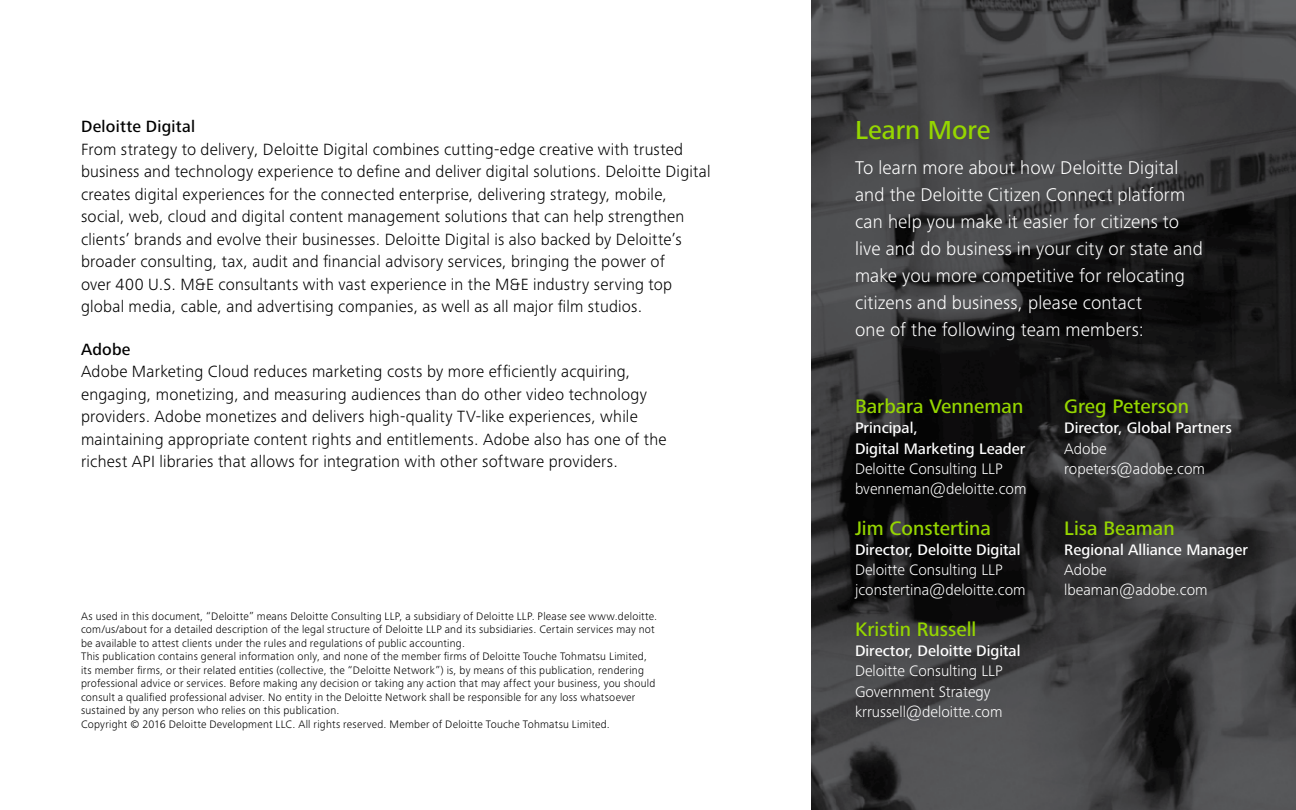
<style>
.page{position:relative;width:1296px;height:810px;background:#fff}
.page>*{position:absolute;margin:0;border:0;box-sizing:border-box;transform-origin:0 0}
.t1{font:500 27px "Frutiger Next Pro";color:#95d600}
.t2{font:500 20.25px "Frutiger Next Pro";color:#95d600}
.t3{font:300 19.12px/27px "Frutiger Next Pro";letter-spacing:.01em;color:#fff}
.t4{font:300 16.88px/22.5px "Frutiger Next Pro";letter-spacing:.015em;color:#000}
.t5{font:500 16.88px "Frutiger Next Pro";letter-spacing:.015em;color:#000}
.t6{font:300 15.75px/20.2px "Frutiger Next Pro";color:#fff}
.t7{font:500 15.75px/20.2px "Frutiger Next Pro";color:#fff}
.t8{font:300 11.25px/13.5px "Frutiger Next Pro";letter-spacing:.02em;color:#000}
</style>
<div class="page">
<img style="left:812px;top:0;width:484px;height:810px">
<p class="t5" style="left:81px;top:117px;width:116px">Deloitte Digital</p>
<p class="t4" style="left:81px;top:138px;width:631px">From strategy to delivery, Deloitte Digital combines cutting-edge creative with trusted business and technology experience to define and deliver digital solutions. Deloitte Digital creates digital experiences for the connected enterprise, delivering strategy, mobile, social, web, cloud and digital content management solutions that can help strengthen clients’ brands and evolve their businesses. Deloitte Digital is also backed by Deloitte’s broader consulting, tax, audit and financial advisory services, bringing the power of<br>over 400 U.S. M&amp;E consultants with vast experience in the M&amp;E industry serving top global media, cable, and advertising companies, as well as all major film studios.</p>
<p class="t5" style="left:81px;top:339px;width:51px">Adobe</p>
<p class="t4" style="left:81px;top:360px;width:587px">Adobe Marketing Cloud reduces marketing costs by more efficiently acquiring, engaging, monetizing, and measuring audiences than do other video technology providers. Adobe monetizes and delivers high-quality TV-like experiences, while maintaining appropriate content rights and entitlements. Adobe also has one of the richest API libraries that allows for integration with other software providers.</p>
<p class="t8" style="left:81px;top:609px;width:578px">As used in this document, “Deloitte” means Deloitte Consulting LLP, a subsidiary of Deloitte LLP. Please see www.deloitte. com/us/about for a detailed description of the legal structure of Deloitte LLP and its subsidiaries. Certain services may not be available to attest clients under the rules and regulations of public accounting.<br>This publication contains general information only, and none of the member firms of Deloitte Touche Tohmatsu Limited, its member firms, or their related entities (collective, the “Deloitte Network”) is, by means of this publication, rendering professional advice or services. Before making any decision or taking any action that may affect your business, you should consult a qualified professional adviser. No entity in the Deloitte Network shall be responsible for any loss whatsoever sustained by any person who relies on this publication.<br>Copyright © 2016 Deloitte Development LLC. All rights reserved. Member of Deloitte Touche Tohmatsu Limited.</p>
<h1 class="t1" style="left:855px;top:115px;width:137px">Learn More</h1>
<p class="t3" style="left:855px;top:154px;width:350px">To learn more about how Deloitte Digital and the Deloitte Citizen Connect platform can help you make it easier for citizens to live and do business in your city or state and make you more competitive for relocating citizens and business, please contact<br>one of the following team members:</p>
<p class="t2" style="left:855px;top:395px;width:170px">Barbara Venneman</p>
<p class="t7" style="left:855px;top:418px;width:172px">Principal,<br>Digital Marketing Leader</p>
<p class="t6" style="left:855px;top:459px;width:173px">Deloitte Consulting LLP bvenneman@deloitte.com</p>
<p class="t2" style="left:855px;top:516px;width:137px">Jim Constertina</p>
<p class="t7" style="left:855px;top:540px;width:167px">Director, Deloitte Digital</p>
<p class="t6" style="left:855px;top:560px;width:172px">Deloitte Consulting LLP jconstertina@deloitte.com</p>
<p class="t2" style="left:855px;top:618px;width:123px">Kristin Russell</p>
<p class="t7" style="left:855px;top:641px;width:167px">Director, Deloitte Digital</p>
<p class="t6" style="left:855px;top:661px;width:149px">Deloitte Consulting LLP<br>Government Strategy krrussell@deloitte.com</p>
<p class="t2" style="left:1064px;top:395px;width:126px">Greg Peterson</p>
<p class="t7" style="left:1064px;top:418px;width:169px">Director, Global Partners</p>
<p class="t6" style="left:1064px;top:438px;width:142px">Adobe ropeters@adobe.com</p>
<p class="t2" style="left:1064px;top:516px;width:112px">Lisa Beaman</p>
<p class="t7" style="left:1064px;top:540px;width:185px">Regional Alliance Manager</p>
<p class="t6" style="left:1064px;top:560px;width:145px">Adobe lbeaman@adobe.com</p>
</div>
